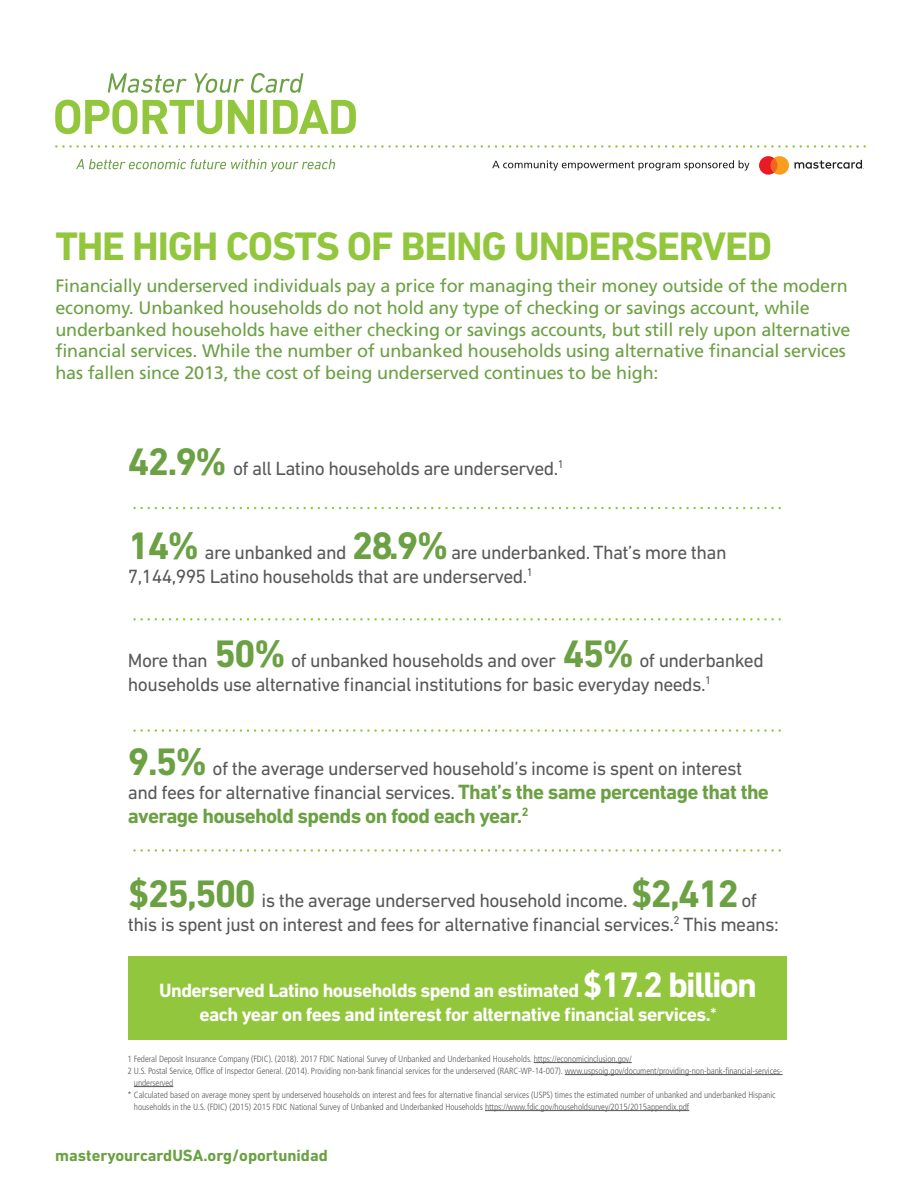
<style>
.page{position:relative;width:918px;height:1188px;background:#fff}
.page>*{position:absolute;margin:0;border:0;box-sizing:border-box;transform-origin:0 0}
.MC_Body_Copy{font:700 40.5px "DIN Next LT Pro";letter-spacing:-.03em;color:#92c73d}
.t1{font:700 21px "DIN Next LT Pro";letter-spacing:-.03em;color:#6ba043}
.t2{font:19.5px/24px "DIN Next LT Pro";letter-spacing:-.03em;color:#57585a}
.t3{font:700 19.5px/24px "DIN Next LT Pro";letter-spacing:-.03em;color:#fff;text-align:center}
.t4{font:18px/21.8px "Frutiger LT Std";letter-spacing:-.01em;color:#6ba043}
.t5{font:700 16.5px "DIN Next LT Pro";color:#6ba043}
.t6{font:300 condensed 9px/12px "Frutiger LT Std";letter-spacing:-.005em;color:#57585a}
.s1{font-weight:700;font-size:39px;color:#6ba043}
.s2{font-weight:700;font-size:21px;color:#6ba043}
.s3{font-size:36px}
.s4{font-weight:400}
</style>
<div class="page">
<svg style="left:133px;top:507px;width:648px;height:2px"></svg>
<svg style="left:133px;top:618px;width:648px;height:3px"></svg>
<svg style="left:133px;top:729px;width:648px;height:3px"></svg>
<svg style="left:133px;top:849px;width:648px;height:3px"></svg>
<hr style="left:534px;top:1062px;width:98px;height:1px;background:#57585a">
<hr style="left:565px;top:1074px;width:218px;height:1px;background:#57585a">
<hr style="left:134px;top:1086px;width:39px;height:1px;background:#57585a">
<hr style="left:485px;top:1110px;width:204px;height:1px;background:#57585a">
<div style="left:128px;top:956px;width:658px;height:84px;background:#92c73d"></div>
<svg style="left:55px;top:145px;width:811px;height:3px"></svg>
<svg style="left:492px;top:160px;width:257px;height:11px"></svg>
<svg style="left:759px;top:156px;width:105px;height:19px"></svg>
<svg style="left:108px;top:73px;width:195px;height:20px"></svg>
<svg style="left:55px;top:100px;width:301px;height:34px"></svg>
<svg style="left:76px;top:159px;width:259px;height:13px"></svg>
<p class="MC_Body_Copy" style="left:56px;top:222px;width:718px">THE HIGH COSTS OF BEING UNDERSERVED</p>
<p class="t4" style="left:56px;top:275px;width:797px">Financially underserved individuals pay a price for managing their money outside of the modern economy. Unbanked households do not hold any type of checking or savings account, while underbanked households have either checking or savings accounts, but still rely upon alternative financial services. While the number of unbanked households using alternative financial services has fallen since 2013, the cost of being underserved continues to be high:</p>
<p class="t2" style="left:128px;top:456px;width:437px"><span class="s1">42.9%</span> of all Latino households are underserved.<sup>1</sup></p>
<p class="t2" style="left:128px;top:540px;width:600px"><span class="s1">14%</span> are unbanked and <span class="s1">28.9%</span> are underbanked. That’s more than<br>7,144,995 Latino households that are underserved.<sup>1</sup></p>
<p class="t2" style="left:128px;top:648px;width:637px">More than <span class="s1">50%</span> of unbanked households and over <span class="s1">45%</span> of underbanked households use alternative financial institutions for basic everyday needs.<sup>1</sup></p>
<p class="t2" style="left:128px;top:756px;width:643px"><span class="s1">9.5%</span> of the average underserved household’s income is spent on interest and fees for alternative financial services. <span class="s2">That’s the same percentage that the</span></p>
<p class="t1" style="left:128px;top:803px;width:402px">average household spends on food each year.<sup>2</sup></p>
<p class="t2" style="left:128px;top:888px;width:653px"><span class="s1">$25,500</span> is the average underserved household income. <span class="s1">$2,412</span> of this is spent just on interest and fees for alternative financial services.<sup>2</sup> This means:</p>
<p class="t3" style="left:159px;top:978px;width:599px">Underserved Latino households spend an estimated <span class="s3">$17.2 billion </span>each year on fees and interest for alternative financial services.<span class="s4">*</span></p>
<p class="t6" style="left:128px;top:1053px;width:506px">1 Federal Deposit Insurance Company (FDIC). (2018). 2017 FDIC National Survey of Unbanked and Underbanked Households. https://economicinclusion.gov/</p>
<p class="t6" style="left:134px;top:1065px;width:650px;text-indent:-6px">2 U.S. Postal Service, Office of Inspector General. (2014). Providing non-bank financial services for the underserved (RARC-WP-14-007). www.uspsoig.gov/document/providing-non-bank-financial-services&shy;underserved</p>
<p class="t6" style="left:134px;top:1089px;width:643px;text-indent:-6px">* Calculated based on average money spent by underserved households on interest and fees for alternative financial services (USPS) times the estimated number of unbanked and underbanked Hispanic households in the U.S. (FDIC) (2015) 2015 FDIC National Survey of Unbanked and Underbanked Households https://www.fdic.gov/householdsurvey/2015/2015appendix.pdf</p>
<p class="t5" style="left:55px;top:1146px;width:274px">masteryourcardUSA.org/oportunidad</p>
</div>
